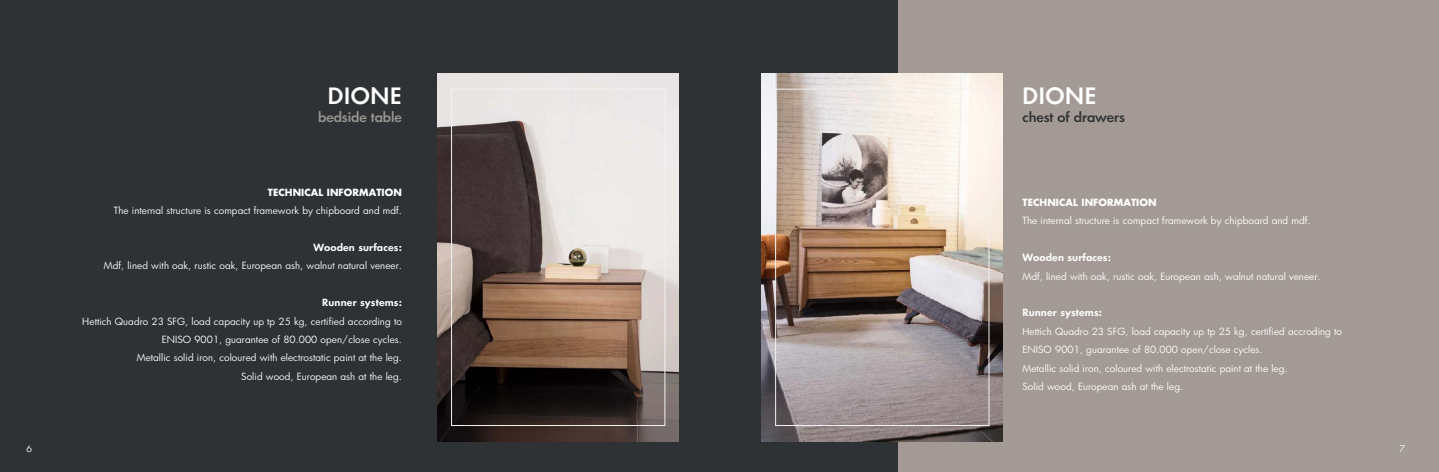
<style>
.page{position:relative;width:1439px;height:472px;background:#fff}
.page>*{position:absolute;margin:0;border:0;box-sizing:border-box;transform-origin:0 0}
.t1{font:500 21.88px "PF Futura Neu";letter-spacing:.03em;color:#fff}
.t2{font:500 13.12px "PF Futura Neu";letter-spacing:-.01em;color:#2f3234}
.t3{font:500 13.12px "PF Futura Neu";letter-spacing:-.01em;color:#9a9692}
.t4{font:9.62px/18.4px "PF Futura Neu";letter-spacing:.01em;color:#fff;text-align:right}
.t5{font:600 9.62px "PF Futura Neu";letter-spacing:.01em;color:#fff}
.t6{font:700 9.62px "PF Futura Neu";letter-spacing:.01em;color:#fff}
.t7{font:8.75px "PF Futura Neu";color:#fff}
</style>
<div class="page">
<div style="left:0;top:0;width:1424px;height:471px;background:#2f3234"></div>
<div style="left:898px;top:0;width:541px;height:471px;background:#a39a95"></div>
<img style="left:437px;top:73px;width:242px;height:368px">
<div style="left:451px;top:89px;width:214px;height:336px;border:1px solid #f2f2f2"></div>
<img style="left:761px;top:73px;width:242px;height:368px">
<div style="left:775px;top:89px;width:214px;height:336px;border:1px solid #f2f2f2"></div>
<h1 class="t1" style="left:328px;top:82px;width:76px">DIONE</h1>
<h2 class="t3" style="left:318px;top:108px;width:85px">bedside table</h2>
<p class="t6" style="left:268px;top:185px;width:136px">TECHNICAL INFORMATION</p>
<p class="t4" style="left:114px;top:201px;width:289px">The internal structure is compact framework by chipboard and mdf.</p>
<p class="t5" style="left:313px;top:240px;width:90px">Wooden surfaces:</p>
<p class="t4" style="left:104px;top:256px;width:300px">Mdf, lined with oak, rustic oak, European ash, walnut natural veneer.</p>
<p class="t5" style="left:322px;top:296px;width:81px">Runner systems:</p>
<p class="t4" style="left:82px;top:311px;width:321px">Hettich Quadro 23 SFG, load capacity up tp 25 kg, certified according to ENISO 9001, guarantee of 80.000 open/close cycles.<br>Metallic solid iron, coloured with electrostatic paint at the leg.<br>Solid wood, European ash at the leg.</p>
<h1 class="t1" style="left:1022px;top:82px;width:76px">DIONE</h1>
<h2 class="t2" style="left:1022px;top:108px;width:104px">chest of drawers</h2>
<p class="t6" style="left:1022px;top:195px;width:136px">TECHNICAL INFORMATION</p>
<p class="t4" style="left:1022px;top:211px;width:289px">The internal structure is compact framework by chipboard and mdf.</p>
<p class="t5" style="left:1022px;top:251px;width:90px">Wooden surfaces:</p>
<p class="t4" style="left:1022px;top:266px;width:300px">Mdf, lined with oak, rustic oak, European ash, walnut natural veneer.</p>
<p class="t5" style="left:1022px;top:306px;width:81px">Runner systems:</p>
<p class="t4" style="left:1022px;top:322px;width:321px;text-align:left">Hettich Quadro 23 SFG, load capacity up tp 25 kg, certified accroding to ENISO 9001, guarantee of 80.000 open/close cycles.<br>Metallic solid iron, coloured with electrostatic paint at the leg.<br>Solid wood, European ash at the leg.</p>
<p class="t7" style="left:27px;top:443px;width:7px">6</p>
<p class="t7" style="left:1399px;top:443px;width:7px">7</p>
</div>
